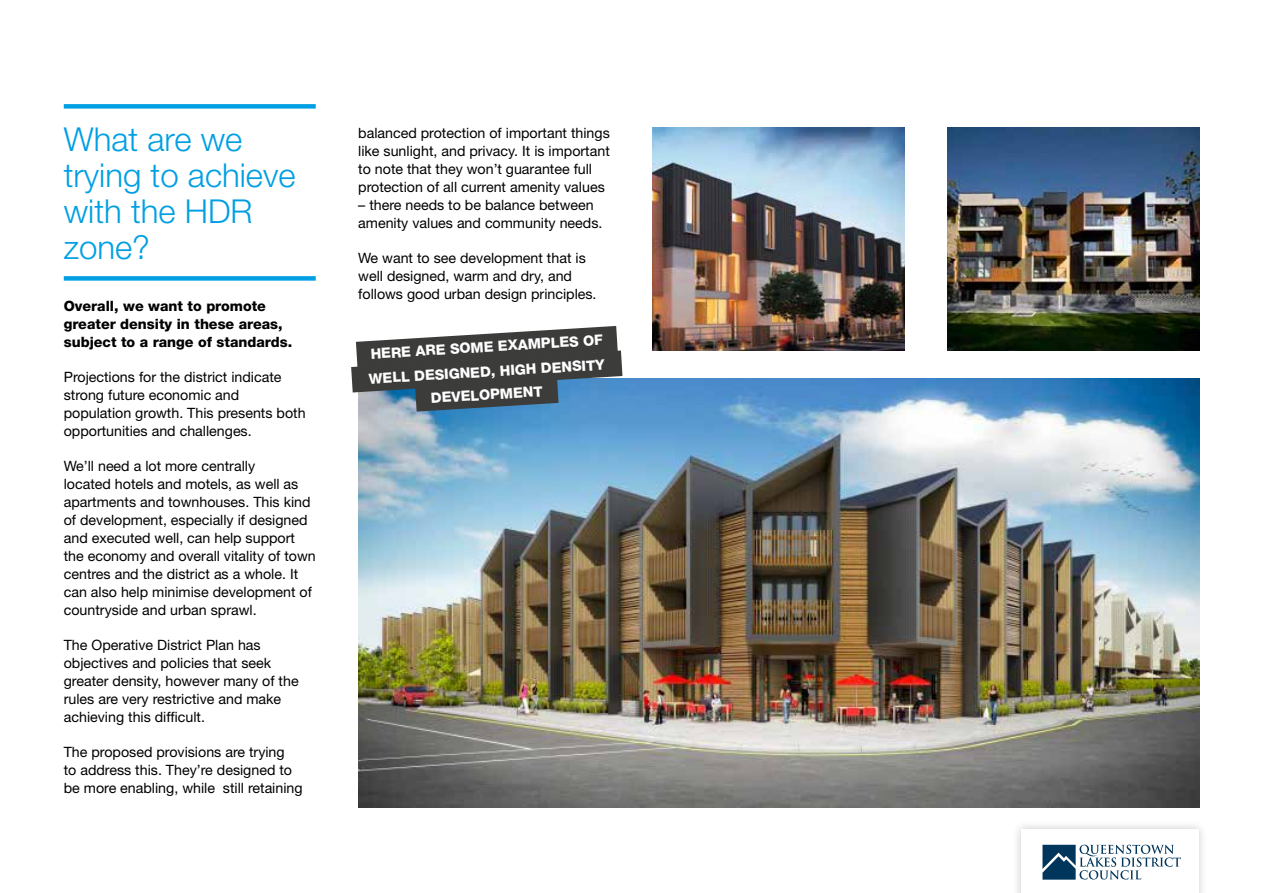
<style>
.page{position:relative;width:1263px;height:893px;background:#fff}
.page>*{position:absolute;margin:0;border:0;box-sizing:border-box;transform-origin:0 0}
.t1{font:300 33px/36px "Helvetica Neue LT Std";color:#009fe3}
.t2{font:14.25px/18px "Helvetica Neue LT Std";color:#000}
.t3{font:800 14.25px/18px "Helvetica Neue LT Std";color:#000}
.t4{font:800 14.25px/24.9px "Helvetica Neue LT Std";color:#fff}
</style>
<div class="page">
<img style="left:947px;top:128px;width:252px;height:223px">
<img style="left:653px;top:128px;width:252px;height:223px">
<img style="left:358px;top:378px;width:841px;height:430px">
<svg style="left:351px;top:326px;width:271px;height:86px;background:#576169"></svg>
<div style="left:64px;top:104px;width:252px;height:5px;background:#009fe3"></div>
<div style="left:64px;top:276px;width:252px;height:5px;background:#009fe3"></div>
<div style="left:1012px;top:820px;width:196px;height:73px;background:#000;opacity:.2"></div>
<div style="left:1021px;top:829px;width:178px;height:64px;background:#fff"></div>
<svg style="left:1042px;top:845px;width:139px;height:35px"></svg>
<h1 class="t1" style="left:64px;top:121px;width:233px">What are we trying to achieve with the HDR zone?</h1>
<p class="t3" style="left:64px;top:297px;width:230px">Overall, we want to promote greater density in these areas, subject to a range of standards.</p>
<p class="t2" style="left:64px;top:368px;width:243px">Projections for the district indicate strong future economic and population growth. This presents both opportunities and challenges.</p>
<p class="t2" style="left:64px;top:457px;width:253px">We’ll need a lot more centrally<br>located hotels and motels, as well as apartments and townhouses. This kind of development, especially if designed and executed well, can help support the economy and overall vitality of town centres and the district as a whole. It can also help minimise development of countryside and urban sprawl.</p>
<p class="t2" style="left:64px;top:636px;width:236px">The Operative District Plan has objectives and policies that seek greater density, however many of the rules are very restrictive and make achieving this difficult.</p>
<p class="t2" style="left:64px;top:743px;width:240px">The proposed provisions are trying<br>to address this. They’re designed to be more enabling, while still retaining</p>
<p class="t2" style="left:358px;top:123px;width:253px">balanced protection of important things like sunlight, and privacy. It is important to note that they won’t guarantee full protection of all current amenity values</p>
<p class="t2" style="left:358px;top:195px;width:246px">– there needs to be balance between amenity values and community needs.</p>
<p class="t2" style="left:358px;top:248px;width:240px">We want to see development that is well designed, warm and dry, and follows good urban design principles.</p>
<p class="t4" style="left:366px;top:342px;width:238px;rotate:-4deg">HERE ARE SOME EXAMPLES OF<br>WELL DESIGNED, HIGH DENSITY</p>
<p class="t4" style="left:430px;top:386px;width:113px;rotate:-4deg">DEVELOPMENT</p>
</div>
